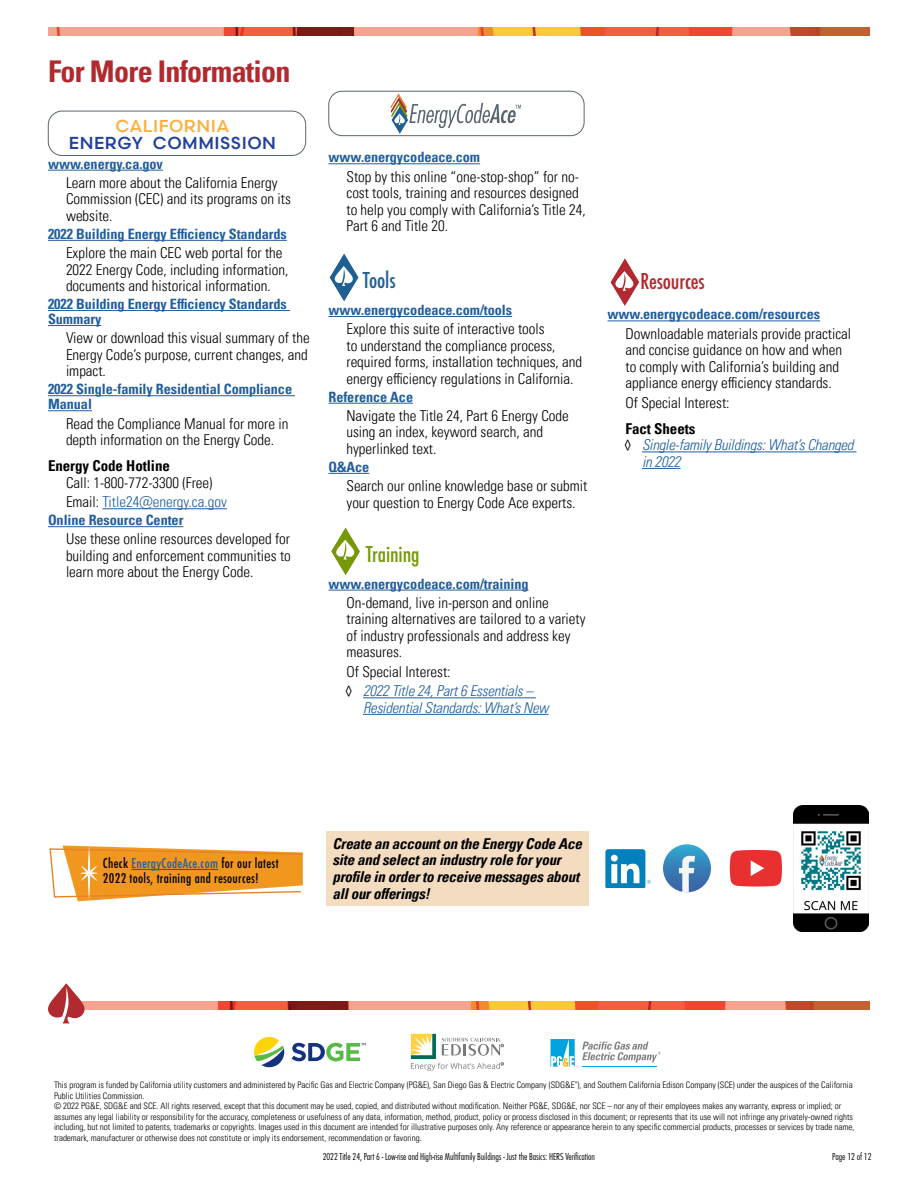
<style>
.page{position:relative;width:918px;height:1188px;background:#fff}
.page>*{position:absolute;margin:0;border:0;box-sizing:border-box;transform-origin:0 0}
.H2_-_Included_in_TOC{font:700 condensed 30px "Univers LT Pro";letter-spacing:-.025em;color:#b02a2f}
.FMI_-_Resources{font:500 24px "Futura Con";letter-spacing:-.005em;color:#b02a2f}
.FMI_-_Training{font:500 24px "Futura Con";letter-spacing:-.005em;color:#769807}
.FMI_-_Tools{font:500 24px "Futura Con";letter-spacing:-.005em;color:#1f6092}
.t1{font:500 17.4px "Scandia";letter-spacing:.03em;color:#21409a}
.t2{font:500 17.4px "Scandia";letter-spacing:.025em;color:#fbb040}
.FMI_-_1x_indented_body{font:300 condensed 15px/16.5px "Univers LT Pro";color:#000}
.t3{font:italic 700 condensed 15px/16.8px "Univers LT Pro";letter-spacing:-.015em;color:#000}
.FMI_-_Indented_bulleted_diamond_list{font:italic 300 condensed 15px/16.5px "Univers LT Pro";letter-spacing:-.015em;color:#215e9e}
.FMI_-_1x_indented_body-2{font:300 condensed 15px "Univers LT Pro";color:#215e9e}
.FMI_-_Subhead_Bold{font:700 condensed 15px "Univers LT Pro";letter-spacing:-.005em;color:#000}
.FMI_-_Subhead_indented{font:700 condensed 15px "Univers LT Pro";letter-spacing:-.005em;color:#000}
.t4{font:500 14.85px/14.9px "Futura Con";letter-spacing:.02em;color:#000}
.FMI_-_Subhead_URL_bold{font:700 condensed 14.25px/15px "Univers LT Pro";letter-spacing:-.005em;color:#215e9e}
.t5{font:300 10.5px "Futura Con";letter-spacing:-.01em;color:#000}
.t6{font:300 condensed 9px/10.5px "Univers LT Pro";color:#000}
.s1{color:#000}
.s2{font-style:normal;color:#000}
.s3{color:#215e9e}
</style>
<div class="page">
<img style="left:85px;top:1002px;width:785px;height:7px">
<svg style="left:48px;top:983px;width:37px;height:40px"></svg>
<img style="left:48px;top:28px;width:822px;height:7px">
<hr style="left:608px;top:321px;width:212px;height:1px;background:#215e9e">
<hr style="left:642px;top:452px;width:215px;height:1px;background:#215e9e">
<hr style="left:642px;top:468px;width:39px;height:1px;background:#215e9e">
<svg style="left:610px;top:258px;width:29px;height:48px"></svg>
<hr style="left:48px;top:170px;width:115px;height:1px;background:#215e9e">
<hr style="left:48px;top:240px;width:239px;height:1px;background:#215e9e">
<hr style="left:48px;top:310px;width:242px;height:1px;background:#215e9e">
<hr style="left:48px;top:325px;width:53px;height:1px;background:#215e9e">
<hr style="left:48px;top:395px;width:247px;height:1px;background:#215e9e">
<hr style="left:48px;top:410px;width:44px;height:1px;background:#215e9e">
<hr style="left:103px;top:508px;width:124px;height:1px;background:#215e9e">
<hr style="left:48px;top:526px;width:135px;height:1px;background:#215e9e">
<div style="left:48px;top:111px;width:258px;height:45px;border:1px solid #596670;border-radius:14px"></div>
<hr style="left:328px;top:163px;width:152px;height:1px;background:#215e9e">
<hr style="left:328px;top:316px;width:184px;height:1px;background:#215e9e">
<hr style="left:328px;top:403px;width:85px;height:1px;background:#215e9e">
<hr style="left:328px;top:473px;width:41px;height:1px;background:#215e9e">
<hr style="left:328px;top:590px;width:201px;height:1px;background:#215e9e">
<hr style="left:363px;top:697px;width:173px;height:1px;background:#215e9e">
<hr style="left:363px;top:714px;width:186px;height:1px;background:#215e9e">
<svg style="left:390px;top:93px;width:131px;height:41px"></svg>
<div style="left:329px;top:91px;width:255px;height:45px;border:1px solid #596670;border-radius:13px"></div>
<svg style="left:329px;top:253px;width:29px;height:49px"></svg>
<svg style="left:331px;top:527px;width:29px;height:49px"></svg>
<div style="left:327px;top:831px;width:262px;height:75px;background:#f4dcc1"></div>
<svg style="left:730px;top:850px;width:52px;height:37px;background:#eb4949"></svg>
<svg style="left:605px;top:849px;width:46px;height:39px"></svg>
<img style="left:794px;top:805px;width:74px;height:127px">
<svg style="left:663px;top:844px;width:48px;height:48px"></svg>
<svg style="left:679px;top:856px;width:16px;height:37px"></svg>
<svg style="left:49px;top:846px;width:254px;height:55px"></svg>
<svg style="left:551px;top:1039px;width:24px;height:28px"></svg>
<hr style="left:582px;top:1066px;width:75px;height:1px;background:#00a3dd">
<svg style="left:582px;top:1041px;width:79px;height:22px"></svg>
<svg style="left:411px;top:1034px;width:93px;height:37px"></svg>
<svg style="left:292px;top:1043px;width:74px;height:18px"></svg>
<svg style="left:254px;top:1037px;width:30px;height:30px"></svg>
<h2 class="H2_-_Included_in_TOC" style="left:48px;top:53px;width:244px">For More Information</h2>
<p class="t2" style="left:116px;top:115px;width:115px">CALIFORNIA</p>
<p class="t1" style="left:69px;top:132px;width:209px">ENERGY COMMISSION</p>
<p class="FMI_-_Subhead_URL_bold" style="left:48px;top:156px;width:116px">www.energy.ca.gov</p>
<p class="FMI_-_1x_indented_body" style="left:66px;top:174px;width:226px">Learn more about the California Energy<br>Commission (CEC) and its programs on its website.</p>
<p class="FMI_-_Subhead_URL_bold" style="left:48px;top:226px;width:240px">2022 Building Energy Efficiency Standards</p>
<p class="FMI_-_1x_indented_body" style="left:66px;top:244px;width:224px">Explore the main CEC web portal for the<br>2022 Energy Code, including information, documents and historical information.</p>
<p class="FMI_-_Subhead_URL_bold" style="left:48px;top:296px;width:240px">2022 Building Energy Efficiency Standards<br>Summary</p>
<p class="FMI_-_1x_indented_body" style="left:66px;top:329px;width:245px">View or download this visual summary of the<br>Energy Code’s purpose, current changes, and impact.</p>
<p class="FMI_-_Subhead_URL_bold" style="left:48px;top:382px;width:246px">2022 Single-family Residential Compliance<br>Manual</p>
<p class="FMI_-_1x_indented_body" style="left:66px;top:414px;width:224px">Read the Compliance Manual for more in depth information on the Energy Code.</p>
<h3 class="FMI_-_Subhead_Bold" style="left:48px;top:457px;width:123px">Energy Code Hotline</h3>
<p class="FMI_-_1x_indented_body" style="left:66px;top:473px;width:148px">Call: 1-800-772-3300 (Free)</p>
<p class="FMI_-_1x_indented_body-2" style="left:66px;top:492px;width:162px"><span class="s1">Email:</span> Title24@energy.ca.gov</p>
<p class="FMI_-_Subhead_URL_bold" style="left:48px;top:512px;width:137px">Online Resource Center</p>
<p class="FMI_-_1x_indented_body" style="left:66px;top:530px;width:226px;text-align:justify">Use these online resources developed for building and enforcement communities to learn more about the Energy Code.</p>
<p class="FMI_-_Subhead_URL_bold" style="left:328px;top:150px;width:153px">www.energycodeace.com</p>
<p class="FMI_-_1x_indented_body" style="left:346px;top:167px;width:241px">Stop by this online “one-stop-shop” for no&shy;cost tools, training and resources designed to help you comply with California’s Title 24, Part 6 and Title 20.</p>
<h3 class="FMI_-_Tools" style="left:363px;top:265px;width:34px">Tools</h3>
<p class="FMI_-_Subhead_URL_bold" style="left:328px;top:302px;width:185px">www.energycodeace.com/tools</p>
<p class="FMI_-_1x_indented_body" style="left:346px;top:320px;width:237px">Explore this suite of interactive tools<br>to understand the compliance process, required forms, installation techniques, and energy efficiency regulations in California.</p>
<p class="FMI_-_Subhead_URL_bold" style="left:328px;top:389px;width:86px">Reference Ace</p>
<p class="FMI_-_1x_indented_body" style="left:346px;top:407px;width:224px">Navigate the Title 24, Part 6 Energy Code using an index, keyword search, and hyperlinked text.</p>
<p class="FMI_-_Subhead_URL_bold" style="left:328px;top:459px;width:42px">Q&amp;Ace</p>
<p class="FMI_-_1x_indented_body" style="left:346px;top:477px;width:242px">Search our online knowledge base or submit your question to Energy Code Ace experts.</p>
<h3 class="FMI_-_Training" style="left:366px;top:539px;width:55px">Training</h3>
<p class="FMI_-_Subhead_URL_bold" style="left:328px;top:576px;width:202px">www.energycodeace.com/training</p>
<p class="FMI_-_1x_indented_body" style="left:346px;top:594px;width:241px">On-demand, live in-person and online training alternatives are tailored to a variety of industry professionals and address key measures.</p>
<p class="FMI_-_1x_indented_body" style="left:346px;top:663px;width:106px">Of Special Interest:</p>
<p class="FMI_-_Indented_bulleted_diamond_list" style="left:363px;top:682px;width:187px;text-indent:-18px"><span class="s2">◊</span> 2022 Title 24, Part 6 Essentials –<br>Residential Standards: What’s New</p>
<h3 class="FMI_-_Resources" style="left:640px;top:267px;width:66px">Resources</h3>
<p class="FMI_-_Subhead_URL_bold" style="left:608px;top:307px;width:214px">www.energycodeace.com/resources</p>
<p class="FMI_-_1x_indented_body" style="left:626px;top:324px;width:227px">Downloadable materials provide practical and concise guidance on how and when to comply with California’s building and appliance energy efficiency standards.</p>
<p class="FMI_-_1x_indented_body" style="left:626px;top:393px;width:106px">Of Special Interest:</p>
<h4 class="FMI_-_Subhead_indented" style="left:626px;top:419px;width:72px">Fact Sheets</h4>
<p class="FMI_-_Indented_bulleted_diamond_list" style="left:642px;top:436px;width:213px;text-indent:-18px"><span class="s2">◊</span> Single-family Buildings: What’s Changed in 2022</p>
<p class="t4" style="left:103px;top:855px;width:177px">Check <span class="s3">EnergyCodeAce.com</span> for our latest<br>2022 tools, training and resources!</p>
<p class="t3" style="left:333px;top:835px;width:251px">Create an account on the Energy Code Ace site and select an industry role for your profile in order to receive messages about all our offerings!</p>
<p class="t6" style="left:54px;top:1079px;width:802px">This program is funded by California utility customers and administered by Pacific Gas and Electric Company (PG&amp;E), San Diego Gas &amp; Electric Company (SDG&amp;E<sup>®</sup>), and Southern California Edison Company (SCE) under the auspices of the California Public Utilities Commission.<br>© 2022 PG&amp;E, SDG&amp;E and SCE. All rights reserved, except that this document may be used, copied, and distributed without modification. Neither PG&amp;E, SDG&amp;E, nor SCE – nor any of their employees makes any warranty, express or implied; or assumes any legal liability or responsibility for the accuracy, completeness or usefulness of any data, information, method, product, policy or process disclosed in this document; or represents that its use will not infringe any privately-owned rights including, but not limited to patents, trademarks or copyrights. Images used in this document are intended for illustrative purposes only. Any reference or appearance herein to any specific commercial products, processes or services by trade name, trademark, manufacturer or otherwise does not constitute or imply its endorsement, recommendation or favoring.</p>
<p class="t5" style="left:323px;top:1150px;width:274px">2022 Title 24, Part 6 - Low-rise and High-rise Multifamily Buildings - Just the Basics: HERS Verification</p>
<p class="t5" style="left:832px;top:1150px;width:41px">Page 12 of 12</p>
</div>
